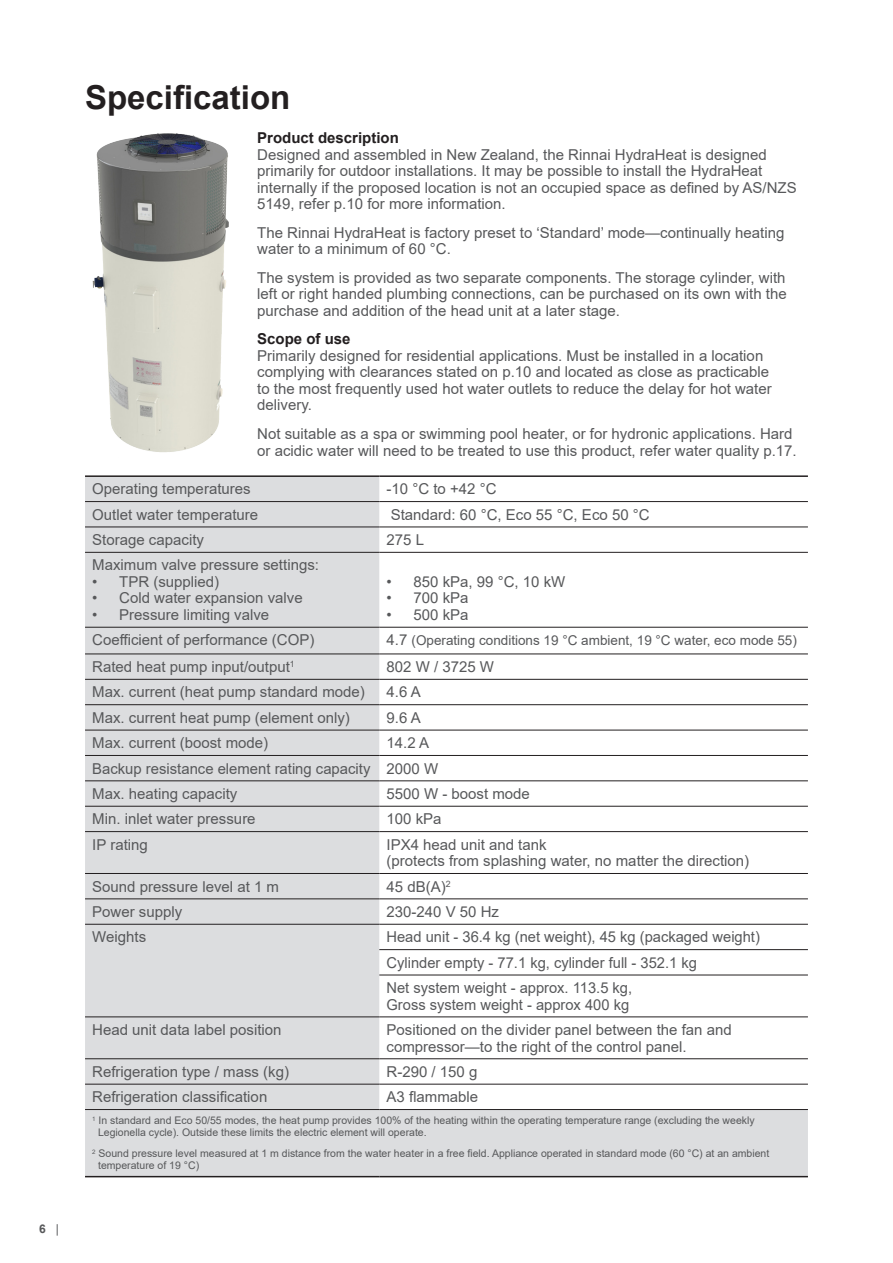
<style>
.page{position:relative;width:893px;height:1263px;background:#fff}
.page>*{position:absolute;margin:0;border:0;box-sizing:border-box;transform-origin:0 0}
.t1{font:700 33px "Arial";color:#231f20}
.t2{font:15px/16.5px "Arial";color:#57585a}
.t3{font:700 15px "Arial";color:#231f20}
.t4{font:13.5px "Arial";color:#57585a}
.t5{font:700 12px "Arial";color:#57585a}
.t6{font:10.5px/12px "Arial";color:#57585a}
.s1{font-weight:400}
.s2{font-size:15px}
</style>
<div class="page">
<img style="left:92px;top:133px;width:137px;height:319px">
<svg style="left:85px;top:477px;width:723px;height:699px"></svg>
<hr style="left:85px;top:501px;width:294px;height:1px;background:#231f20">
<hr style="left:379px;top:501px;width:429px;height:1px;background:#231f20">
<hr style="left:85px;top:527px;width:294px;height:1px;background:#231f20">
<hr style="left:379px;top:527px;width:429px;height:1px;background:#231f20">
<hr style="left:85px;top:552px;width:294px;height:1px;background:#231f20">
<hr style="left:379px;top:552px;width:429px;height:1px;background:#231f20">
<hr style="left:85px;top:627px;width:294px;height:1px;background:#231f20">
<hr style="left:379px;top:627px;width:429px;height:1px;background:#231f20">
<hr style="left:85px;top:654px;width:294px;height:1px;background:#231f20">
<hr style="left:379px;top:654px;width:429px;height:1px;background:#231f20">
<hr style="left:85px;top:679px;width:294px;height:1px;background:#231f20">
<hr style="left:379px;top:679px;width:429px;height:1px;background:#231f20">
<hr style="left:85px;top:704px;width:294px;height:1px;background:#231f20">
<hr style="left:379px;top:704px;width:429px;height:1px;background:#231f20">
<hr style="left:85px;top:730px;width:294px;height:1px;background:#231f20">
<hr style="left:379px;top:730px;width:429px;height:1px;background:#231f20">
<hr style="left:85px;top:755px;width:294px;height:1px;background:#231f20">
<hr style="left:379px;top:755px;width:429px;height:1px;background:#231f20">
<hr style="left:85px;top:780px;width:294px;height:1px;background:#231f20">
<hr style="left:379px;top:780px;width:429px;height:1px;background:#231f20">
<hr style="left:85px;top:806px;width:294px;height:1px;background:#231f20">
<hr style="left:379px;top:806px;width:429px;height:1px;background:#231f20">
<hr style="left:85px;top:831px;width:294px;height:1px;background:#231f20">
<hr style="left:379px;top:831px;width:429px;height:1px;background:#231f20">
<hr style="left:379px;top:949px;width:429px;height:1px;background:#231f20">
<hr style="left:379px;top:975px;width:429px;height:1px;background:#231f20">
<hr style="left:85px;top:1017px;width:294px;height:1px;background:#231f20">
<hr style="left:379px;top:1017px;width:429px;height:1px;background:#231f20">
<hr style="left:85px;top:1058px;width:294px;height:1px;background:#231f20">
<hr style="left:379px;top:1058px;width:429px;height:1px;background:#231f20">
<hr style="left:85px;top:1084px;width:294px;height:1px;background:#231f20">
<hr style="left:379px;top:1084px;width:429px;height:1px;background:#231f20">
<hr style="left:85px;top:475px;width:294px;height:2px;background:#231f20">
<hr style="left:379px;top:475px;width:429px;height:2px;background:#231f20">
<hr style="left:85px;top:1176px;width:294px;height:1px;background:#231f20">
<hr style="left:379px;top:1176px;width:429px;height:1px;background:#231f20">
<hr style="left:85px;top:924px;width:294px;height:1px;background:#231f20">
<hr style="left:379px;top:924px;width:429px;height:1px;background:#231f20">
<hr style="left:85px;top:899px;width:294px;height:1px;background:#231f20">
<hr style="left:379px;top:899px;width:429px;height:1px;background:#231f20">
<hr style="left:85px;top:873px;width:294px;height:1px;background:#231f20">
<hr style="left:379px;top:873px;width:429px;height:1px;background:#231f20">
<hr style="left:85px;top:1109px;width:294px;height:1px;background:#231f20">
<hr style="left:379px;top:1109px;width:429px;height:1px;background:#231f20">
<p class="t5" style="left:39px;top:1220px;width:21px">6 <span class="s1">|</span></p>
<p class="t1" style="left:85px;top:74px;width:207px">Specification</p>
<p class="t3" style="left:257px;top:128px;width:143px">Product description</p>
<p class="t2" style="left:257px;top:146px;width:541px">Designed and assembled in New Zealand, the Rinnai HydraHeat is designed primarily for outdoor installations. It may be possible to install the HydraHeat internally if the proposed location is not an occupied space as defined by AS/NZS 5149, refer p.10 for more information.</p>
<p class="t2" style="left:257px;top:224px;width:529px">The Rinnai HydraHeat is factory preset to ‘Standard’ mode—continually heating water to a minimum of 60 °C.</p>
<p class="t2" style="left:257px;top:269px;width:531px;text-align:justify">The system is provided as two separate components. The storage cylinder, with left or right handed plumbing connections, can be purchased on its own with the purchase and addition of the head unit at a later stage.</p>
<p class="t3" style="left:257px;top:329px;width:95px">Scope of use</p>
<p class="t2" style="left:257px;top:347px;width:516px">Primarily designed for residential applications. Must be installed in a location complying with clearances stated on p.10 and located as close as practicable to the most frequently used hot water outlets to reduce the delay for hot water delivery.</p>
<p class="t2" style="left:257px;top:425px;width:541px">Not suitable as a spa or swimming pool heater, or for hydronic applications. Hard or acidic water will need to be treated to use this product, refer water quality p.17.</p>
<p class="t2" style="left:92px;top:481px;width:160px">Operating temperatures</p>
<p class="t2" style="left:387px;top:481px;width:111px">-10 °C to +42 °C</p>
<p class="t2" style="left:92px;top:506px;width:167px">Outlet water temperature</p>
<p class="t2" style="left:391px;top:506px;width:260px">Standard: 60 °C, Eco 55 °C, Eco 50 °C</p>
<p class="t2" style="left:92px;top:531px;width:113px">Storage capacity</p>
<p class="t2" style="left:387px;top:531px;width:39px">275 L</p>
<p class="t2" style="left:92px;top:557px;width:228px">Maximum valve pressure settings:</p>
<p class="t2" style="left:92px;top:573px;width:129px">• TPR (supplied)</p>
<p class="t2" style="left:92px;top:590px;width:212px">• Cold water expansion valve</p>
<p class="t2" style="left:92px;top:606px;width:179px">• Pressure limiting valve</p>
<p class="t2" style="left:387px;top:573px;width:180px">• 850 kPa, 99 °C, 10 kW</p>
<p class="t2" style="left:387px;top:590px;width:84px">• 700 kPa</p>
<p class="t2" style="left:387px;top:606px;width:84px">• 500 kPa</p>
<p class="t2" style="left:92px;top:632px;width:224px">Coefficient of performance (COP)</p>
<p class="t4" style="left:387px;top:631px;width:412px"><span class="s2">4.7</span> (Operating conditions 19 °C ambient, 19 °C water, eco mode 55)</p>
<p class="t2" style="left:92px;top:658px;width:204px">Rated heat pump input/output<sup>1</sup></p>
<p class="t2" style="left:387px;top:658px;width:109px">802 W / 3725 W</p>
<p class="t2" style="left:92px;top:684px;width:274px">Max. current (heat pump standard mode)</p>
<p class="t2" style="left:387px;top:684px;width:36px">4.6 A</p>
<p class="t2" style="left:92px;top:709px;width:259px">Max. current heat pump (element only)</p>
<p class="t2" style="left:387px;top:709px;width:36px">9.6 A</p>
<p class="t2" style="left:92px;top:735px;width:177px">Max. current (boost mode)</p>
<p class="t2" style="left:387px;top:735px;width:44px">14.2 A</p>
<p class="t2" style="left:92px;top:760px;width:280px">Backup resistance element rating capacity</p>
<p class="t2" style="left:387px;top:760px;width:53px">2000 W</p>
<p class="t2" style="left:92px;top:785px;width:147px">Max. heating capacity</p>
<p class="t2" style="left:387px;top:785px;width:145px">5500 W - boost mode</p>
<p class="t2" style="left:92px;top:811px;width:165px">Min. inlet water pressure</p>
<p class="t2" style="left:387px;top:811px;width:57px">100 kPa</p>
<p class="t2" style="left:92px;top:836px;width:57px">IP rating</p>
<p class="t2" style="left:387px;top:836px;width:162px">IPX4 head unit and tank</p>
<p class="t2" style="left:387px;top:853px;width:364px">(protects from splashing water, no matter the direction)</p>
<p class="t2" style="left:92px;top:878px;width:188px">Sound pressure level at 1 m</p>
<p class="t2" style="left:387px;top:878px;width:66px">45 dB(A)<sup>2</sup></p>
<p class="t2" style="left:92px;top:903px;width:92px">Power supply</p>
<p class="t2" style="left:387px;top:903px;width:114px">230-240 V 50 Hz</p>
<p class="t2" style="left:92px;top:929px;width:55px">Weights</p>
<p class="t2" style="left:387px;top:929px;width:375px">Head unit - 36.4 kg (net weight), 45 kg (packaged weight)</p>
<p class="t2" style="left:387px;top:954px;width:312px">Cylinder empty - 77.1 kg, cylinder full - 352.1 kg</p>
<p class="t2" style="left:387px;top:979px;width:247px">Net system weight - approx. 113.5 kg,</p>
<p class="t2" style="left:387px;top:996px;width:244px">Gross system weight - approx 400 kg</p>
<p class="t2" style="left:92px;top:1021px;width:191px">Head unit data label position</p>
<p class="t2" style="left:387px;top:1021px;width:347px">Positioned on the divider panel between the fan and compressor—to the right of the control panel.</p>
<p class="t2" style="left:92px;top:1063px;width:198px">Refrigeration type / mass (kg)</p>
<p class="t2" style="left:387px;top:1063px;width:92px">R-290 / 150 g</p>
<p class="t2" style="left:92px;top:1089px;width:177px">Refrigeration classification</p>
<p class="t2" style="left:387px;top:1089px;width:93px">A3 flammable</p>
<p class="t6" style="left:98px;top:1115px;width:658px;text-indent:-6px"><sup>1</sup> In standard and Eco 50/55 modes, the heat pump provides 100% of the heating within the operating temperature range (excluding the weekly<br>Legionella cycle). Outside these limits the electric element will operate.</p>
<p class="t6" style="left:98px;top:1148px;width:673px;text-indent:-6px"><sup>2</sup> Sound pressure level measured at 1 m distance from the water heater in a free field. Appliance operated in standard mode (60 °C) at an ambient temperature of 19 °C)</p>
</div>
